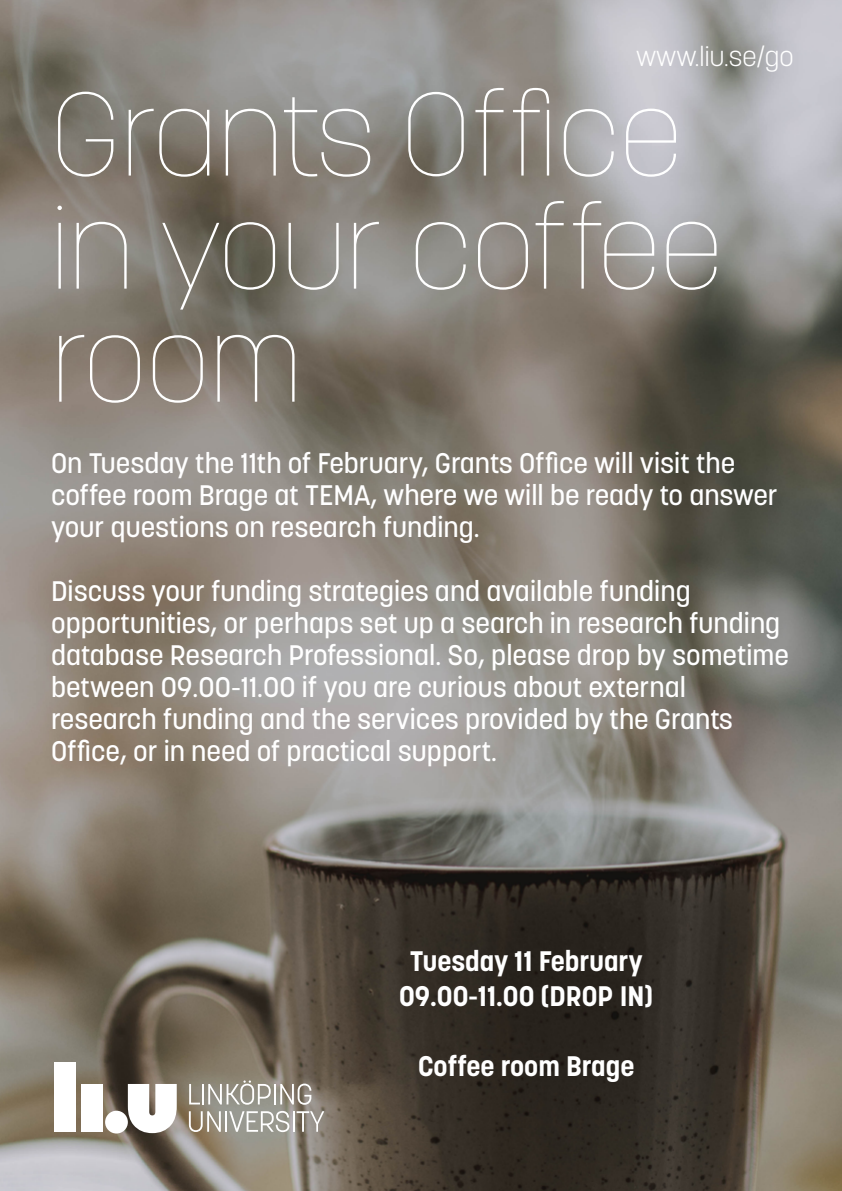
<style>
.page{position:relative;width:842px;height:1191px;background:#fff}
.page>*{position:absolute;margin:0;border:0;box-sizing:border-box;transform-origin:0 0}
.t1{font:100 117px/113px "Korolev Li U";color:#fff}
.t2{font:500 28px/32px "Korolev Li U";color:#fff}
.t3{font:700 28px/35px "Korolev Li U";color:#fff;text-align:center}
.t4{font:300 27px "Korolev Li U";color:#fff}
</style>
<div class="page">
<img style="left:0;top:0;width:842px;height:1191px">
<div style="left:81px;top:1084px;width:21px;height:47px;background:#fff"></div>
<div style="left:54px;top:1062px;width:22px;height:69px;background:#fff"></div>
<div style="left:105px;top:1110px;width:23px;height:23px;background:#fff;border-radius:50%"></div>
<svg style="left:128px;top:1084px;width:49px;height:49px"></svg>
<svg style="left:189px;top:1084px;width:11px;height:20px"></svg>
<hr style="left:202px;top:1084px;width:2px;height:20px;background:#fff">
<hr style="left:274px;top:1084px;width:2px;height:20px;background:#fff">
<svg style="left:280px;top:1083px;width:31px;height:21px"></svg>
<svg style="left:208px;top:1080px;width:63px;height:24px"></svg>
<svg style="left:189px;top:1111px;width:32px;height:21px"></svg>
<hr style="left:225px;top:1111px;width:2px;height:20px;background:#fff">
<hr style="left:293px;top:1111px;width:2px;height:20px;background:#fff">
<svg style="left:229px;top:1110px;width:60px;height:22px"></svg>
<svg style="left:297px;top:1111px;width:27px;height:20px"></svg>
<p class="t4" style="left:636px;top:39px;width:159px">www.liu.se/go</p>
<h1 class="t1" style="left:51px;top:76px;width:673px">Grants Office in your coffee room</h1>
<p class="t2" style="left:51px;top:447px;width:728px">On Tuesday the 11th of February, Grants Office will visit the coffee room Brage at TEMA, where we will be ready to answer your questions on research funding.</p>
<p class="t2" style="left:51px;top:575px;width:739px">Discuss your funding strategies and available funding opportunities, or perhaps set up a search in research funding database Research Professional. So, please drop by sometime between 09.00-11.00 if you are curious about external research funding and the services provided by the Grants Office, or in need of practical support.</p>
<p class="t3" style="left:399px;top:943px;width:256px">Tuesday 11 February<br>09.00-11.00 (DROP IN)</p>
<p class="t3" style="left:418px;top:1048px;width:218px">Coffee room Brage</p>
</div>
